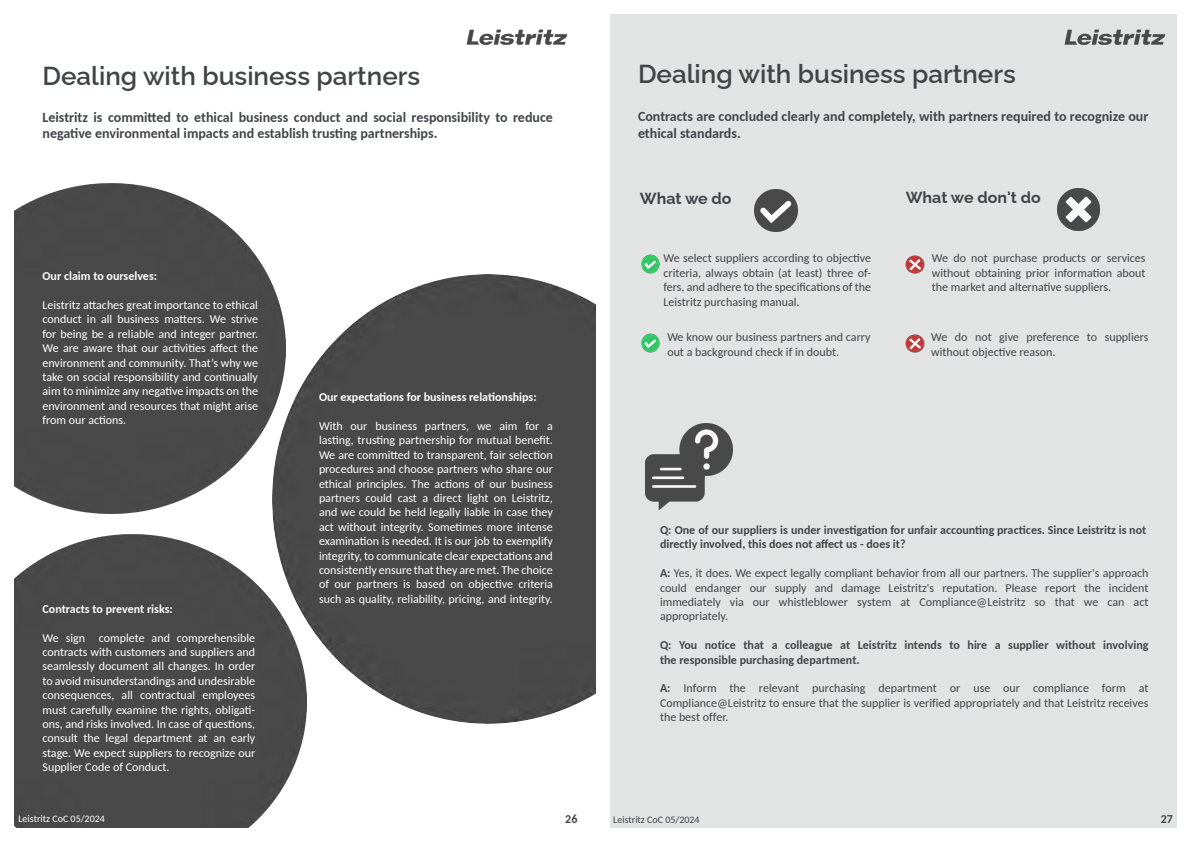
<style>
.page{position:relative;width:1191px;height:842px;background:#fff}
.page>*{position:absolute;margin:0;border:0;box-sizing:border-box;transform-origin:0 0}
.t1{font:600 26px "Raleway";color:#414446}
.t2{font:700 16px "Raleway";color:#414446}
.t3{font:700 14px/16.8px "Carlito";color:#414446}
.t4{font:12px/14.4px "Carlito";color:#fff;text-align:justify}
.t5{font:12px/14.4px "Carlito";color:#414446;text-align:justify}
.t6{font:700 12px/14.4px "Carlito";color:#414446}
.t7{font:700 12px "Carlito";color:#fff}
.t8{font:10px "Carlito";color:#fff}
.t9{font:10px "Carlito";color:#414446}
.s1{font-weight:700}
</style>
<div class="page">
<img style="left:14px;top:183px;width:258px;height:330px">
<img style="left:272px;top:275px;width:323px;height:448px">
<img style="left:14px;top:534px;width:292px;height:294px">
<img style="left:466px;top:29px;width:102px;height:17px">
<div style="left:610px;top:14px;width:566px;height:814px;background:#e2e3e3"></div>
<img style="left:754px;top:189px;width:43px;height:43px">
<img style="left:1057px;top:188px;width:43px;height:43px">
<img style="left:645px;top:424px;width:87px;height:86px">
<img style="left:1064px;top:14px;width:113px;height:46px">
<img style="left:641px;top:333px;width:19px;height:20px">
<img style="left:905px;top:255px;width:20px;height:19px">
<img style="left:641px;top:254px;width:19px;height:20px">
<img style="left:905px;top:334px;width:20px;height:19px">
<p class="t1" style="left:43px;top:55px;width:379px">Dealing with business partners</p>
<p class="t3" style="left:43px;top:108px;width:512px">Leistritz is committed to ethical business conduct and social responsibility to reduce</p>
<p class="t3" style="left:43px;top:125px;width:396px">negative environmental impacts and establish trusting partnerships.</p>
<p class="t7" style="left:43px;top:268px;width:116px">Our claim to ourselves:</p>
<p class="t4" style="left:43px;top:297px;width:217px">Leistritz attaches great importance to ethical conduct in all business matters. We strive for being be a reliable and integer partner.<br>We are aware that our activities affect the environment and community. That’s why we take on social responsibility and continually aim to minimize any negative impacts on the environment and resources that might arise from our actions.</p>
<p class="t7" style="left:43px;top:601px;width:132px">Contracts to prevent risks:</p>
<p class="t4" style="left:43px;top:630px;width:214px">We sign complete and comprehensible</p>
<p class="t4" style="left:43px;top:644px;width:214px">contracts with customers and suppliers and seamlessly document all changes. In order to avoid misunderstandings and undesirable consequences, all contractual employees must carefully examine the rights, obligati&shy;ons, and risks involved. In case of questions, consult the legal department at an early stage. We expect suppliers to recognize our Supplier Code of Conduct.</p>
<p class="t7" style="left:319px;top:389px;width:219px">Our expectations for business relationships:</p>
<p class="t4" style="left:319px;top:418px;width:235px">With our business partners, we aim for a</p>
<p class="t4" style="left:319px;top:433px;width:235px">lasting, trusting partnership for mutual benefit.<br>We are committed to transparent, fair selection procedures and choose partners who share our ethical principles. The actions of our business partners could cast a direct light on Leistritz, and we could be held legally liable in case they act without integrity. Sometimes more intense</p>
<p class="t4" style="left:319px;top:533px;width:235px">examination is needed. It is our job to exemplify integrity, to communicate clear expectations and consistently ensure that they are met. The choice of our partners is based on objective criteria such as quality, reliability, pricing, and integrity.</p>
<p class="t1" style="left:638px;top:53px;width:379px">Dealing with business partners</p>
<p class="t3" style="left:638px;top:107px;width:512px">Contracts are concluded clearly and completely, with partners required to recognize our ethical standards.</p>
<p class="t2" style="left:640px;top:185px;width:93px">What we do</p>
<p class="t2" style="left:905px;top:185px;width:136px">What we don't do</p>
<p class="t5" style="left:663px;top:251px;width:209px">We select suppliers according to objective criteria, always obtain (at least) three of&shy;fers, and adhere to the specifications of the Leistritz purchasing manual.</p>
<p class="t5" style="left:667px;top:329px;width:205px;line-height:15px">We know our business partners and carry out a background check if in doubt.</p>
<p class="t5" style="left:932px;top:251px;width:215px">We do not purchase products or services without obtaining prior information about the market and alternative suppliers.</p>
<p class="t5" style="left:931px;top:329px;width:219px">We do not give preference to suppliers</p>
<p class="t5" style="left:931px;top:344px;width:126px">without objective reason.</p>
<p class="t6" style="left:660px;top:522px;width:488px">Q: One of our suppliers is under investigation for unfair accounting practices. Since Leistritz is not directly involved, this does not affect us - does it?</p>
<p class="t5" style="left:660px;top:565px;width:490px"><span class="s1">A:</span> Yes, it does. We expect legally compliant behavior from all our partners. The supplier's approach could endanger our supply and damage Leistritz's reputation. Please report the incident immediately via our whistleblower system at Compliance@Leistritz so that we can act appropriately.</p>
<p class="t6" style="left:660px;top:637px;width:490px">Q: You notice that a colleague at Leistritz intends to hire a supplier without involving the responsible purchasing department.</p>
<p class="t5" style="left:660px;top:681px;width:490px"><span class="s1">A:</span> Inform the relevant purchasing department or use our compliance form at Compliance@Leistritz to ensure that the supplier is verified appropriately and that Leistritz receives the best offer.</p>
<p class="t8" style="left:18px;top:812px;width:88px">Leistritz CoC 05/2024</p>
<p class="t6" style="left:565px;top:811px;width:14px">26</p>
<p class="t9" style="left:613px;top:813px;width:88px">Leistritz CoC 05/2024</p>
<p class="t6" style="left:1160px;top:811px;width:14px">27</p>
</div>
